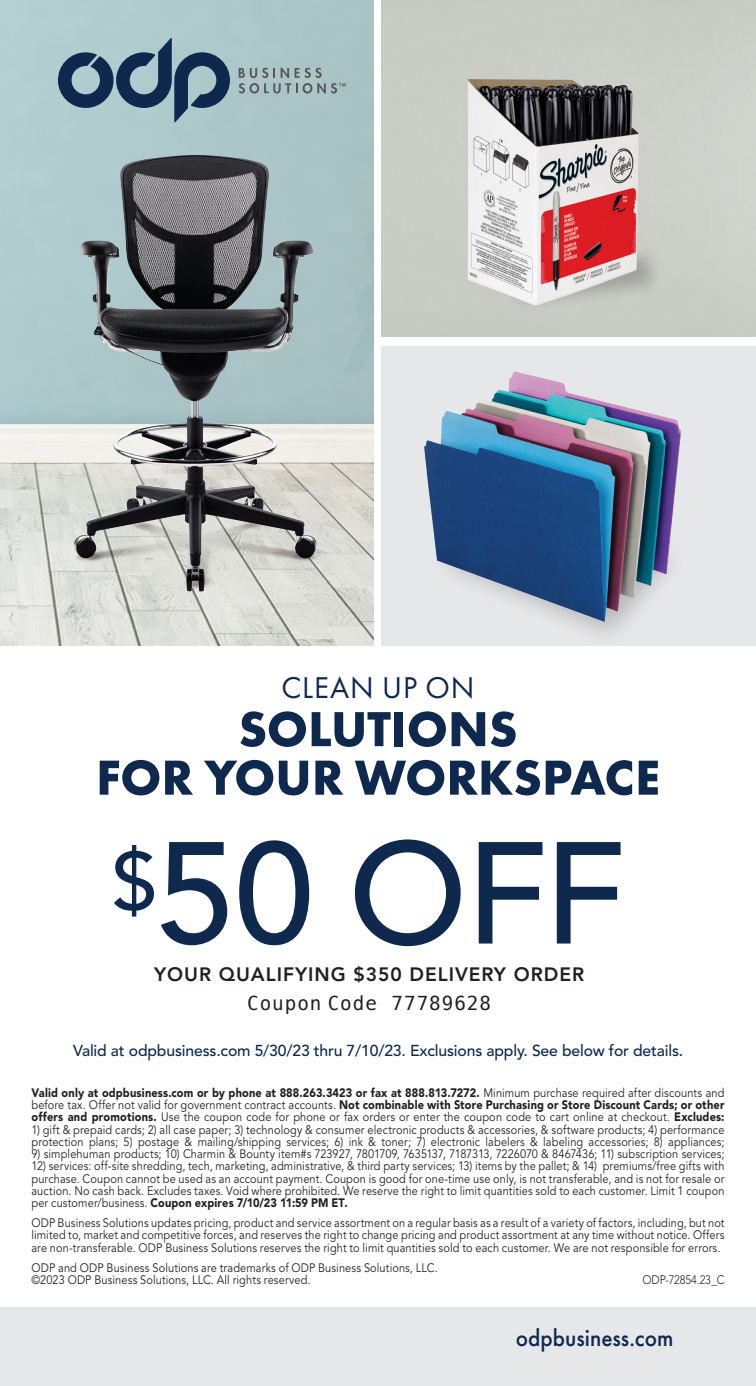
<style>
.page{position:relative;width:756px;height:1386px;background:#fff}
.page>*{position:absolute;margin:0;border:0;box-sizing:border-box;transform-origin:0 0}
.t1{font:500 143.33px "Avenir LT Std";color:#0e294d}
.t2{font:500 81.73px "Avenir LT Std";color:#0e294d}
.t3{font:700 51.1px "Futura PT";color:#0e294d}
.t4{font:31.15px "Futura PT";letter-spacing:.025em;color:#0e294d}
.t5{font:500 24.5px "Futura PT";color:#0e294d;scale:.95 1}
.t6{font:800 19.25px "Avenir LT Std";letter-spacing:.05em;color:#231f20}
.t7{font:19.25px "Menlo";letter-spacing:.05em;color:#231f20}
.t8{font:500 15.75px "Avenir LT Std";letter-spacing:-.01em;color:#0e294d}
.t9{font:12.25px/12.2px "Avenir LT Std";letter-spacing:.01em;color:#231f20;text-align:justify;scale:.9 1}
.t10{font:300 12.25px "Avenir LT Std";letter-spacing:-.01em;color:#231f20;scale:.9 1}
.s1{font-weight:900}
</style>
<div class="page">
<div style="left:0;top:1307px;width:756px;height:79px;background:#e6e7e9"></div>
<img style="left:0;top:0;width:374px;height:646px">
<div style="left:381px;top:346px;width:375px;height:300px;background:#e6e7e9"></div>
<div style="left:496px;top:243px;width:168px;height:70px;background:#c8cbc4"></div>
<svg style="left:639px;top:254px;width:8px;height:35px"></svg>
<img style="left:468px;top:79px;width:171px;height:226px">
<div style="left:428px;top:472px;width:260px;height:178px;background:#231f20;opacity:.25"></div>
<img style="left:424px;top:371px;width:257px;height:251px">
<svg style="left:58px;top:38px;width:172px;height:84px;background:#708b9b"></svg>
<svg style="left:239px;top:68px;width:107px;height:26px;background:#98acae"></svg>
<img style="left:79px;top:155px;width:114px;height:208px">
<img style="left:50px;top:502px;width:283px;height:94px">
<p class="t4" style="left:281px;top:669px;width:195px">CLEAN UP ON</p>
<p class="t3" style="left:238px;top:696px;width:281px">SOLUTIONS</p>
<p class="t3" style="left:96px;top:745px;width:565px">FOR YOUR WORKSPACE</p>
<p class="t2" style="left:112px;top:833px;width:47px">$</p>
<p class="t1" style="left:156px;top:810px;width:471px">50 OFF</p>
<p class="t6" style="left:154px;top:963px;width:432px">YOUR QUALIFYING $350 DELIVERY ORDER</p>
<p class="t7" style="left:247px;top:990px;width:245px">Coupon Code 77789628</p>
<p class="t8" style="left:73px;top:1042px;width:612px">Valid at odpbusiness.com 5/30/23 thru 7/10/23. Exclusions apply. See below for details.</p>
<p class="t9" style="left:32px;top:1087px;width:772px"><span class="s1">Valid only at odpbusiness.com or by phone at 888.263.3423 or fax at 888.813.7272.</span> Minimum purchase required after discounts and before tax. Offer not valid for government contract accounts. <span class="s1">Not combinable with Store Purchasing or Store Discount Cards; or other offers and promotions.</span> Use the coupon code for phone or fax orders or enter the coupon code to cart online at checkout. <span class="s1">Excludes:</span></p>
<p class="t9" style="left:32px;top:1124px;width:772px">1) gift &amp; prepaid cards; 2) all case paper; 3) technology &amp; consumer electronic products &amp; accessories, &amp; software products; 4) performance protection plans; 5) postage &amp; mailing/shipping services; 6) ink &amp; toner; 7) electronic labelers &amp; labeling accessories; 8) appliances;</p>
<p class="t9" style="left:32px;top:1148px;width:771px">9) simplehuman products; 10) Charmin &amp; Bounty item#s 723927, 7801709, 7635137, 7187313, 7226070 &amp; 8467436; 11) subscription services;</p>
<p class="t9" style="left:32px;top:1160px;width:772px">12) services: off-site shredding, tech, marketing, administrative, &amp; third party services; 13) items by the pallet; &amp; 14) premiums/free gifts with purchase. Coupon cannot be used as an account payment. Coupon is good for one-time use only, is not transferable, and is not for resale or auction. No cash back. Excludes taxes. Void where prohibited. We reserve the right to limit quantities sold to each customer. Limit 1 coupon per customer/business. <span class="s1">Coupon expires 7/10/23 11:59 PM ET.</span></p>
<p class="t9" style="left:32px;top:1217px;width:772px">ODP Business Solutions updates pricing, product and service assortment on a regular basis as a result of a variety of factors, including, but not limited to, market and competitive forces, and reserves the right to change pricing and product assortment at any time without notice. Offers are non-transferable. ODP Business Solutions reserves the right to limit quantities sold to each customer. We are not responsible for errors.</p>
<p class="t9" style="left:32px;top:1262px;width:453px">ODP and ODP Business Solutions are trademarks of ODP Business Solutions, LLC. ©2023 ODP Business Solutions, LLC. All rights reserved.</p>
<p class="t10" style="left:642px;top:1272px;width:93px">ODP-72854.23_C</p>
<p class="t5" style="left:516px;top:1323px;width:167px">odpbusiness.com</p>
</div>
